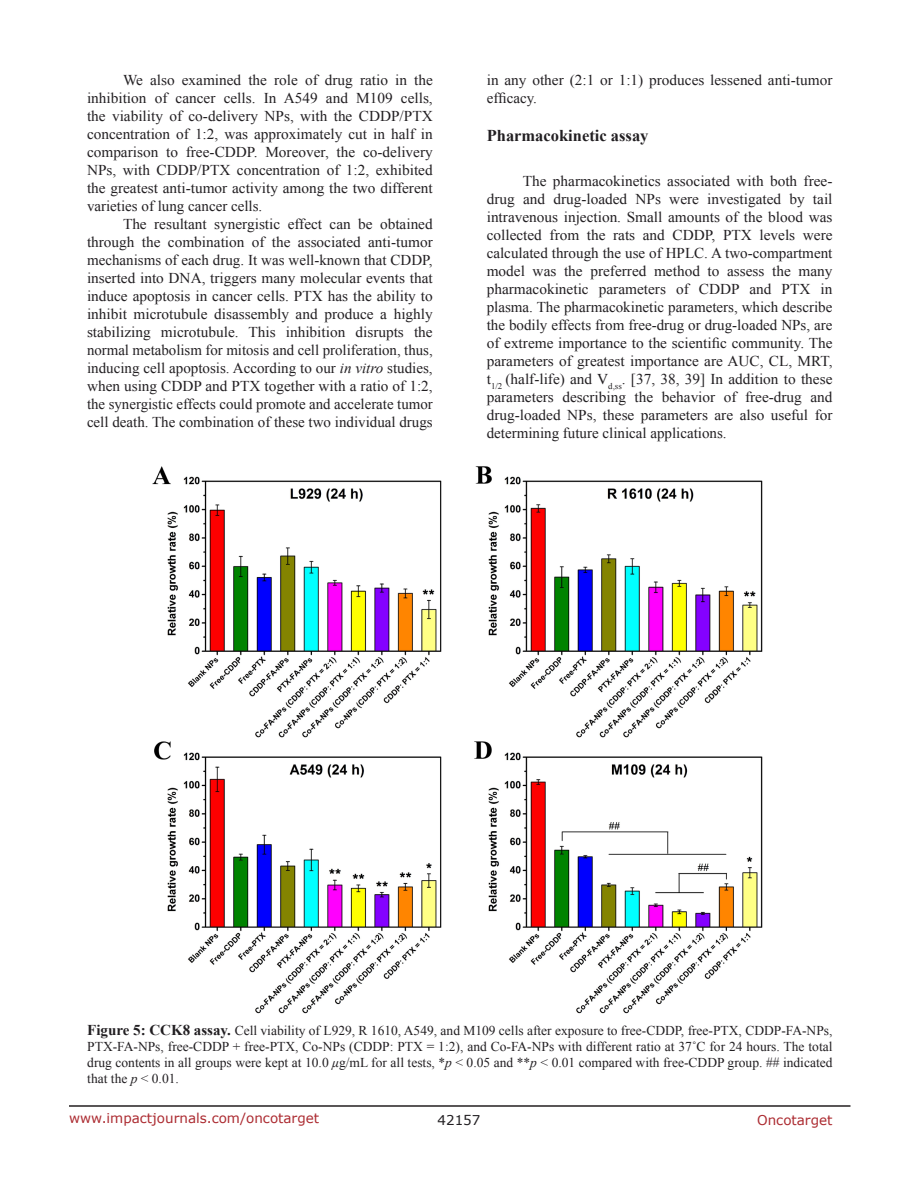
<style>
.page{position:relative;width:918px;height:1188px;background:#fff}
.page>*{position:absolute;margin:0;border:0;box-sizing:border-box;transform-origin:0 0}
.SubHeading{font:700 16.5px "Times New Roman";color:#221f22}
.BodyText{font:15px/18px "Times New Roman";color:#221f22;text-align:justify}
.FigureText{font:13.5px/16.2px "Times New Roman";color:#221f22;text-align:justify}
.t1{font:13.5px "Verdana";color:#ac2b31}
.t2{font:13.5px "Verdana";color:#221f22}
.s1{font-style:italic}
.s2{font-weight:700;font-size:15px}
</style>
<div class="page">
<hr style="left:69px;top:1105px;width:781px;height:2px;background:#231f20">
<img style="left:152px;top:466px;width:611px;height:548px">
<p class="BodyText" style="left:87px;top:71px;width:347px;text-indent:36px">We also examined the role of drug ratio in the inhibition of cancer cells. In A549 and M109 cells, the viability of co-delivery NPs, with the CDDP/PTX concentration of 1:2, was approximately cut in half in comparison to free-CDDP. Moreover, the co-delivery NPs, with CDDP/PTX concentration of 1:2, exhibited the greatest anti-tumor activity among the two different varieties of lung cancer cells.</p>
<p class="BodyText" style="left:87px;top:215px;width:347px;text-indent:36px">The resultant synergistic effect can be obtained through the combination of the associated anti-tumor mechanisms of each drug. It was well-known that CDDP, inserted into DNA, triggers many molecular events that induce apoptosis in cancer cells. PTX has the ability to inhibit microtubule disassembly and produce a highly stabilizing microtubule. This inhibition disrupts the normal metabolism for mitosis and cell proliferation, thus, inducing cell apoptosis. According to our <span class="s1">in vitro</span> studies, when using CDDP and PTX together with a ratio of 1:2, the synergistic effects could promote and accelerate tumor cell death. The combination of these two individual drugs</p>
<p class="BodyText" style="left:487px;top:71px;width:347px">in any other (2:1 or 1:1) produces lessened anti-tumor efficacy.</p>
<p class="SubHeading" style="left:487px;top:124px;width:163px">Pharmacokinetic assay</p>
<p class="BodyText" style="left:487px;top:172px;width:347px;text-indent:36px">The pharmacokinetics associated with both free&shy;drug and drug-loaded NPs were investigated by tail intravenous injection. Small amounts of the blood was collected from the rats and CDDP, PTX levels were calculated through the use of HPLC. A two-compartment model was the preferred method to assess the many pharmacokinetic parameters of CDDP and PTX in plasma. The pharmacokinetic parameters, which describe the bodily effects from free-drug or drug-loaded NPs, are of extreme importance to the scientific community. The parameters of greatest importance are AUC, CL, MRT, t<sub>1/2</sub> (half-life) and V<sub>d,ss</sub>. [37, 38, 39] In addition to these parameters describing the behavior of free-drug and drug-loaded NPs, these parameters are also useful for determining future clinical applications.</p>
<p class="FigureText" style="left:87px;top:1022px;width:747px"><span class="s2">Figure 5: CCK8 assay.</span> Cell viability of L929, R 1610, A549, and M109 cells after exposure to free-CDDP, free-PTX, CDDP-FA-NPs, PTX-FA-NPs, free-CDDP + free-PTX, Co-NPs (CDDP: PTX = 1:2), and Co-FA-NPs with different ratio at 37˚C for 24 hours. The total drug contents in all groups were kept at 10.0 <span class="s1">μ</span>g/mL for all tests, *<span class="s1">p</span> &lt; 0.05 and **<span class="s1">p</span> &lt; 0.01 compared with free-CDDP group. ## indicated that the <span class="s1">p</span> &lt; 0.01.</p>
<p class="t1" style="left:69px;top:1109px;width:252px">www.impactjournals.com/oncotarget</p>
<p class="t2" style="left:438px;top:1111px;width:44px">42157</p>
<p class="t1" style="left:757px;top:1111px;width:77px">Oncotarget</p>
</div>
